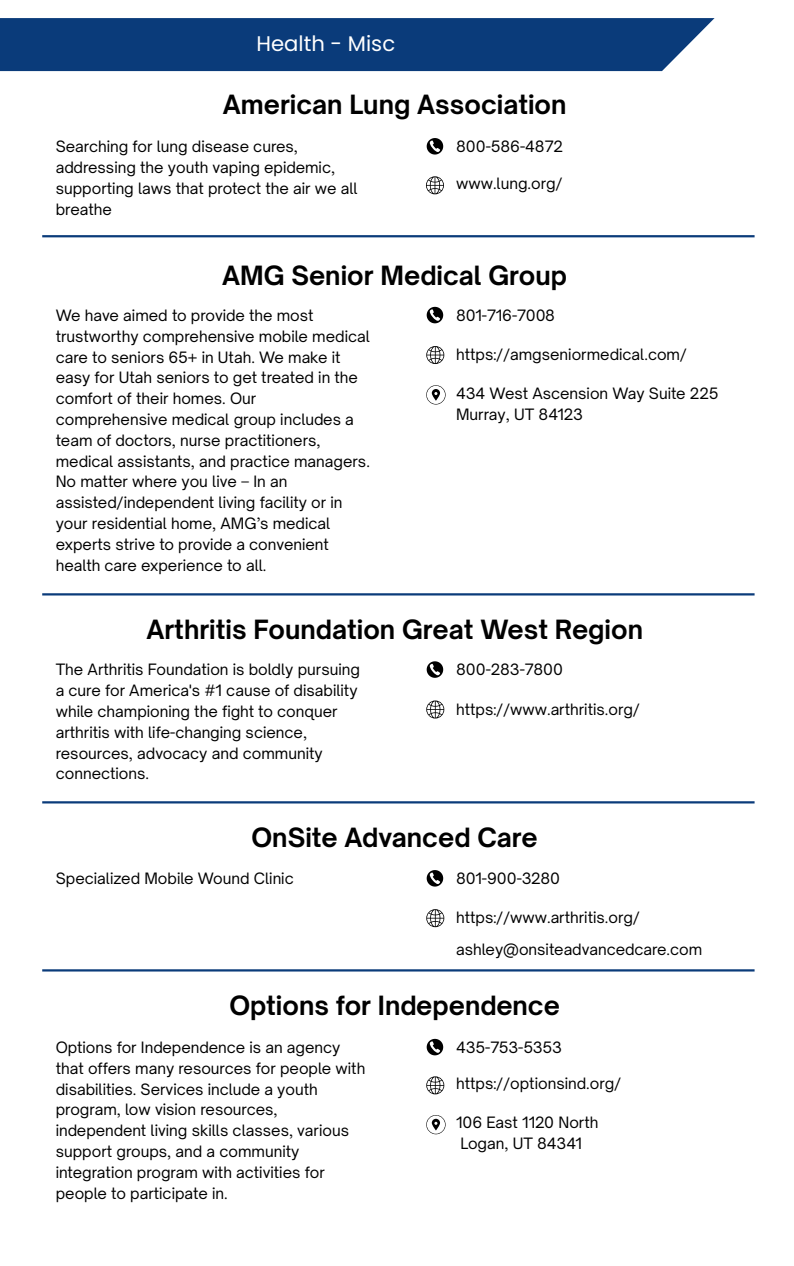
<style>
.page{position:relative;width:794px;height:1266px;background:#fff}
.page>*{position:absolute;margin:0;border:0;box-sizing:border-box;transform-origin:0 0}
.t1{font:700 25.35px "Open Sauce One";color:#000}
.t2{font:21.15px "Poppins";color:#fff}
.t3{font:15px/20.9px "Open Sauce One";color:#000}
.t4{font:15px "Open Sauce One";letter-spacing:-.02em;color:#000}
</style>
<div class="page">
<div style="left:0;top:18px;width:714px;height:53px;background:#0a3b7a"></div>
<hr style="left:42px;top:235px;width:712px;height:2px;background:#0a3b7a">
<svg style="left:426px;top:138px;width:17px;height:17px"></svg>
<svg style="left:426px;top:176px;width:17px;height:18px"></svg>
<hr style="left:42px;top:593px;width:712px;height:2px;background:#0a3b7a">
<svg style="left:426px;top:307px;width:17px;height:16px"></svg>
<svg style="left:426px;top:346px;width:18px;height:18px"></svg>
<svg style="left:426px;top:385px;width:19px;height:19px"></svg>
<hr style="left:42px;top:801px;width:712px;height:2px;background:#0a3b7a">
<svg style="left:426px;top:661px;width:17px;height:17px"></svg>
<svg style="left:426px;top:700px;width:18px;height:18px"></svg>
<hr style="left:42px;top:969px;width:712px;height:2px;background:#0a3b7a">
<svg style="left:426px;top:870px;width:17px;height:16px"></svg>
<svg style="left:426px;top:909px;width:18px;height:18px"></svg>
<svg style="left:426px;top:1039px;width:17px;height:16px"></svg>
<svg style="left:426px;top:1076px;width:18px;height:18px"></svg>
<svg style="left:426px;top:1115px;width:19px;height:19px"></svg>
<h2 class="t2" style="left:256px;top:29px;width:140px">Health - Misc</h2>
<h1 class="t1" style="left:223px;top:89px;width:345px">American Lung Association</h1>
<p class="t3" style="left:56px;top:136px;width:244px">Searching for lung disease cures,</p>
<p class="t3" style="left:456px;top:136px;width:108px">800-586-4872</p>
<p class="t3" style="left:56px;top:157px;width:303px">addressing the youth vaping epidemic, supporting laws that protect the air we all breathe</p>
<p class="t3" style="left:456px;top:172px;width:108px">www.lung.org/</p>
<h1 class="t1" style="left:222px;top:259px;width:346px">AMG Senior Medical Group</h1>
<p class="t3" style="left:56px;top:305px;width:259px">We have aimed to provide the most</p>
<p class="t4" style="left:456px;top:306px;width:100px">801-716-7008</p>
<p class="t3" style="left:56px;top:325px;width:315px">trustworthy comprehensive mobile medical care to seniors 65+ in Utah. We make it easy for Utah seniors to get treated in the comfort of their homes. Our comprehensive medical group includes a team of doctors, nurse practitioners, medical assistants, and practice managers.<br>No matter where you live – In an assisted/independent living facility or in your residential home, AMG’s medical experts strive to provide a convenient health care experience to all.</p>
<p class="t3" style="left:456px;top:344px;width:232px">https://amgseniormedical.com/</p>
<p class="t3" style="left:456px;top:383px;width:264px">434 West Ascension Way Suite 225<br>Murray, UT 84123</p>
<h1 class="t1" style="left:146px;top:613px;width:498px">Arthritis Foundation Great West Region</h1>
<p class="t3" style="left:56px;top:659px;width:305px">The Arthritis Foundation is boldly pursuing</p>
<p class="t3" style="left:456px;top:659px;width:108px">800-283-7800</p>
<p class="t3" style="left:56px;top:680px;width:303px">a cure for America's #1 cause of disability while championing the fight to conquer arthritis with life-changing science, resources, advocacy and community connections.</p>
<p class="t3" style="left:456px;top:698px;width:185px">https://www.arthritis.org/</p>
<h1 class="t1" style="left:251px;top:821px;width:288px">OnSite Advanced Care</h1>
<p class="t3" style="left:56px;top:868px;width:239px">Specialized Mobile Wound Clinic</p>
<p class="t3" style="left:456px;top:868px;width:105px">801-900-3280</p>
<p class="t3" style="left:456px;top:907px;width:185px">https://www.arthritis.org/</p>
<p class="t3" style="left:456px;top:939px;width:247px">ashley@onsiteadvancedcare.com</p>
<h1 class="t1" style="left:229px;top:989px;width:332px">Options for Independence</h1>
<p class="t3" style="left:56px;top:1036px;width:286px">Options for Independence is an agency</p>
<p class="t3" style="left:456px;top:1036px;width:107px">435-753-5353</p>
<p class="t3" style="left:56px;top:1057px;width:311px">that offers many resources for people with disabilities. Services include a youth program, low vision resources, independent living skills classes, various support groups, and a community integration program with activities for people to participate in.</p>
<p class="t3" style="left:456px;top:1072px;width:166px">https://optionsind.org/</p>
<p class="t3" style="left:456px;top:1112px;width:144px">106 East 1120 North</p>
<p class="t3" style="left:460px;top:1132px;width:123px">Logan, UT 84341</p>
</div>
